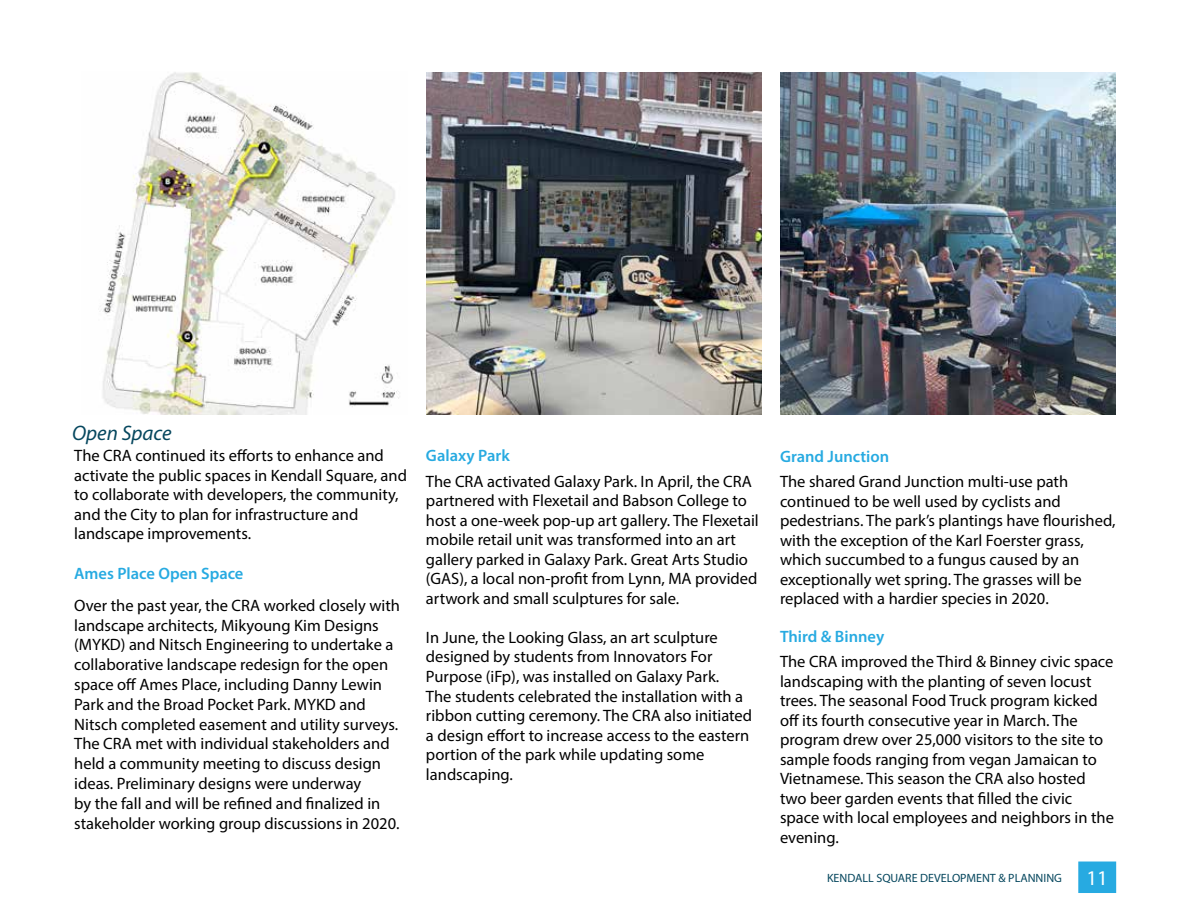
<style>
.page{position:relative;width:1188px;height:918px;background:#fff}
.page>*{position:absolute;margin:0;border:0;box-sizing:border-box;transform-origin:0 0}
.t1{font:italic 21px "Myriad Pro";color:#06475e}
.t2{font:21px "Myriad Pro";color:#fff}
.t3{font:16.5px/19.5px "Myriad Pro";color:#000}
.t4{font:600 16.5px "Myriad Pro";color:#27aae1}
.t5{font:12px "Myriad Pro";color:#06475e}
</style>
<div class="page">
<img style="left:780px;top:72px;width:336px;height:342px">
<img style="left:426px;top:72px;width:336px;height:342px">
<img style="left:99px;top:72px;width:300px;height:342px">
<div style="left:1079px;top:862px;width:36px;height:30px;background:#27aae1"></div>
<div style="left:1078px;top:862px;width:38px;height:31px;border:2px solid #27aae1"></div>
<p class="t1" style="left:72px;top:420px;width:101px">Open Space</p>
<p class="t3" style="left:74px;top:446px;width:334px">The CRA continued its efforts to enhance and activate the public spaces in Kendall Square, and to collaborate with developers, the community, and the City to plan for infrastructure and landscape improvements.</p>
<p class="t4" style="left:74px;top:563px;width:171px">Ames Place Open Space</p>
<p class="t3" style="left:74px;top:595px;width:327px">Over the past year, the CRA worked closely with landscape architects, Mikyoung Kim Designs (MYKD) and Nitsch Engineering to undertake a collaborative landscape redesign for the open space off Ames Place, including Danny Lewin Park and the Broad Pocket Park. MYKD and Nitsch completed easement and utility surveys.<br>The CRA met with individual stakeholders and held a community meeting to discuss design ideas. Preliminary designs were underway<br>by the fall and will be refined and finalized in stakeholder working group discussions in 2020.</p>
<p class="t4" style="left:426px;top:445px;width:85px">Galaxy Park</p>
<p class="t3" style="left:426px;top:471px;width:334px">The CRA activated Galaxy Park. In April, the CRA partnered with Flexetail and Babson College to host a one-week pop-up art gallery. The Flexetail mobile retail unit was transformed into an art gallery parked in Galaxy Park. Great Arts Studio (GAS), a local non-profit from Lynn, MA provided artwork and small sculptures for sale.</p>
<p class="t3" style="left:426px;top:627px;width:328px">In June, the Looking Glass, an art sculpture designed by students from Innovators For Purpose (iFp), was installed on Galaxy Park.<br>The students celebrated the installation with a ribbon cutting ceremony. The CRA also initiated a design effort to increase access to the eastern portion of the park while updating some landscaping.</p>
<p class="t4" style="left:780px;top:445px;width:111px">Grand Junction</p>
<p class="t3" style="left:780px;top:471px;width:337px">The shared Grand Junction multi-use path continued to be well used by cyclists and pedestrians. The park’s plantings have flourished, with the exception of the Karl Foerster grass, which succumbed to a fungus caused by an exceptionally wet spring. The grasses will be replaced with a hardier species in 2020.</p>
<p class="t4" style="left:780px;top:626px;width:106px">Third &amp; Binney</p>
<p class="t3" style="left:780px;top:652px;width:336px">The CRA improved the Third &amp; Binney civic space landscaping with the planting of seven locust trees. The seasonal Food Truck program kicked off its fourth consecutive year in March. The program drew over 25,000 visitors to the site to sample foods ranging from vegan Jamaican to Vietnamese. This season the CRA also hosted two beer garden events that filled the civic space with local employees and neighbors in the evening.</p>
<p class="t5" style="left:827px;top:870px;width:236px">KENDALL SQUARE DEVELOPMENT &amp; PLANNING</p>
<p class="t2" style="left:1086px;top:865px;width:23px">11</p>
</div>
